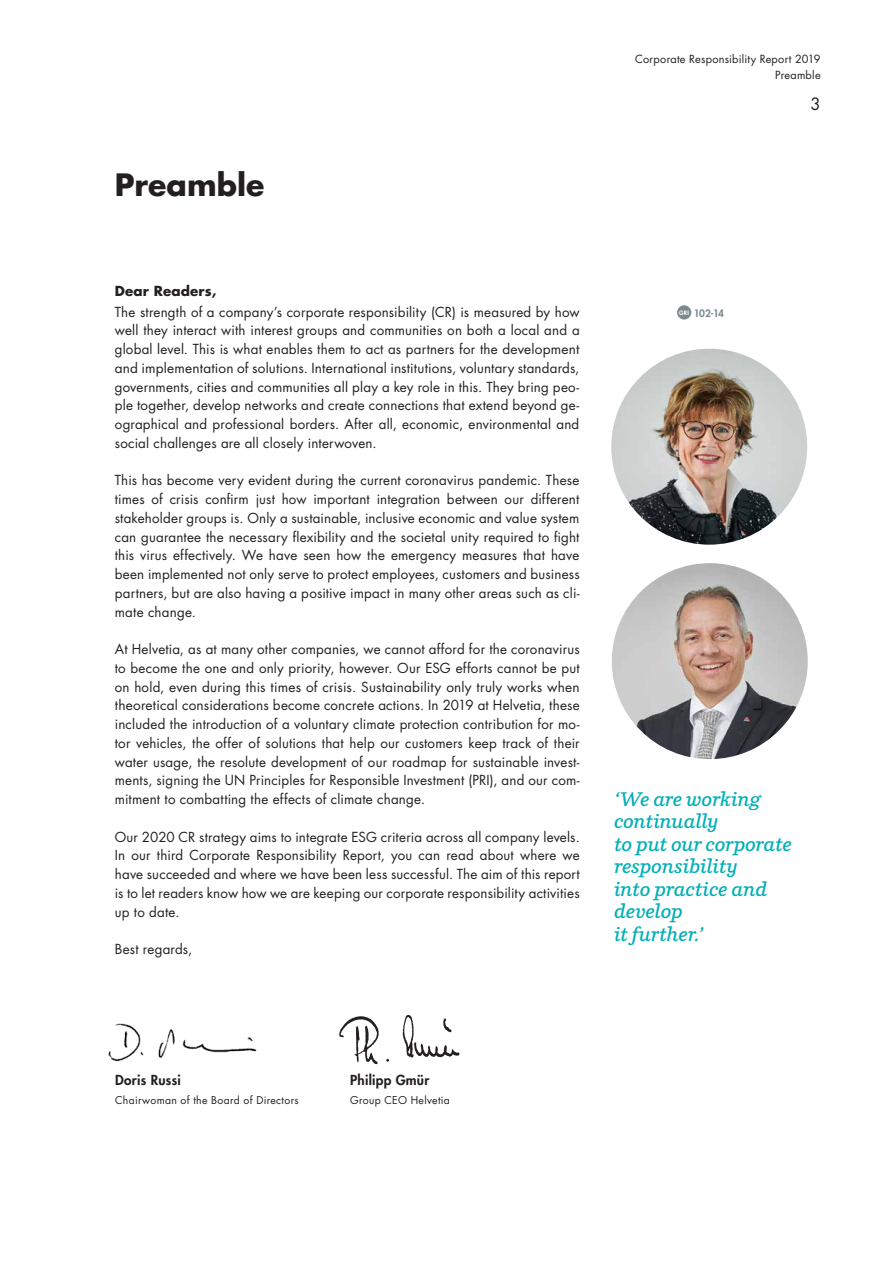
<style>
.page{position:relative;width:893px;height:1263px;background:#fff}
.page>*{position:absolute;margin:0;border:0;box-sizing:border-box;transform-origin:0 0}
.t1{font:700 30px "Futura Std";color:#231f20}
.t2{font:italic 600 19.5px/22.5px "Parry Pro";letter-spacing:-.01em;color:#00afb5}
.t3{font:16.5px "Futura Std";color:#231f20}
.t4{font:13.5px/18.8px "Futura Std";letter-spacing:.015em;color:#231f20;text-align:justify}
.t5{font:800 13.5px "Futura Std";letter-spacing:.02em;color:#231f20}
.t6{font:700 13.5px "Futura Std";letter-spacing:.01em;color:#231f20}
.t7{font:10.95px/15.8px "Futura Std";letter-spacing:.02em;color:#231f20;text-align:right}
.t8{font:10.5px "Futura Std";letter-spacing:.03em;color:#231f20}
.t9{font:800 10.05px "Futura Std";color:#7b888d}
</style>
<div class="page">
<div style="left:677px;top:305px;width:14px;height:14px;background:#7b888d;border-radius:50%"></div>
<img style="left:339px;top:1014px;width:121px;height:51px">
<img style="left:612px;top:563px;width:196px;height:196px;border-radius:98px">
<img style="left:108px;top:1023px;width:149px;height:39px">
<img style="left:611px;top:349px;width:196px;height:196px;border-radius:98px">
<h1 class="t1" style="left:115px;top:165px;width:151px">Preamble</h1>
<p class="t7" style="left:635px;top:51px;width:187px">Corporate Responsibility Report 2019<br>Preamble</p>
<p class="t3" style="left:810px;top:93px;width:12px">3</p>
<p class="t6" style="left:115px;top:281px;width:103px">Dear Readers,</p>
<p class="t4" style="left:115px;top:302px;width:466px">The strength of a company’s corporate responsibility (CR) is measured by how well they interact with interest groups and communities on both a local and a global level. This is what enables them to act as partners for the development and implementation of solutions. International institutions, voluntary standards, governments, cities and communities all play a key role in this. They bring peo&shy;ple together, develop networks and create connections that extend beyond ge&shy;ographical and professional borders. After all, economic, environmental and social challenges are all closely interwoven.</p>
<p class="t4" style="left:115px;top:471px;width:466px">This has become very evident during the current coronavirus pandemic. These times of crisis confirm just how important integration between our different stakeholder groups is. Only a sustainable, inclusive economic and value system can guarantee the necessary flexibility and the societal unity required to fight this virus effectively. We have seen how the emergency measures that have been implemented not only serve to protect employees, customers and business partners, but are also having a positive impact in many other areas such as cli&shy;mate change.</p>
<p class="t4" style="left:115px;top:640px;width:466px">At Helvetia, as at many other companies, we cannot afford for the coronavirus to become the one and only priority, however. Our ESG efforts cannot be put on hold, even during this times of crisis. Sustainability only truly works when theoretical considerations become concrete actions. In 2019 at Helvetia, these included the introduction of a voluntary climate protection contribution for mo&shy;tor vehicles, the offer of solutions that help our customers keep track of their water usage, the resolute development of our roadmap for sustainable invest&shy;ments, signing the UN Principles for Responsible Investment (PRI), and our com&shy;mitment to combatting the effects of climate change.</p>
<p class="t4" style="left:115px;top:827px;width:466px">Our 2020 CR strategy aims to integrate ESG criteria across all company levels.<br>In our third Corporate Responsibility Report, you can read about where we have succeeded and where we have been less successful. The aim of this report is to let readers know how we are keeping our corporate responsibility activities up to date.</p>
<p class="t4" style="left:115px;top:940px;width:79px">Best regards,</p>
<p class="t9" style="left:679px;top:306px;width:46px"><sup>GRI</sup> 102-14</p>
<h2 class="t2" style="left:614px;top:787px;width:179px">‘We are working continually<br>to put our corporate responsibility<br>into practice and develop<br>it further.’</h2>
<p class="t5" style="left:115px;top:1072px;width:67px">Doris Russi</p>
<p class="t8" style="left:115px;top:1093px;width:185px">Chairwoman of the Board of Directors</p>
<p class="t5" style="left:350px;top:1072px;width:81px">Philipp Gmür</p>
<p class="t8" style="left:350px;top:1093px;width:101px">Group CEO Helvetia</p>
</div>
